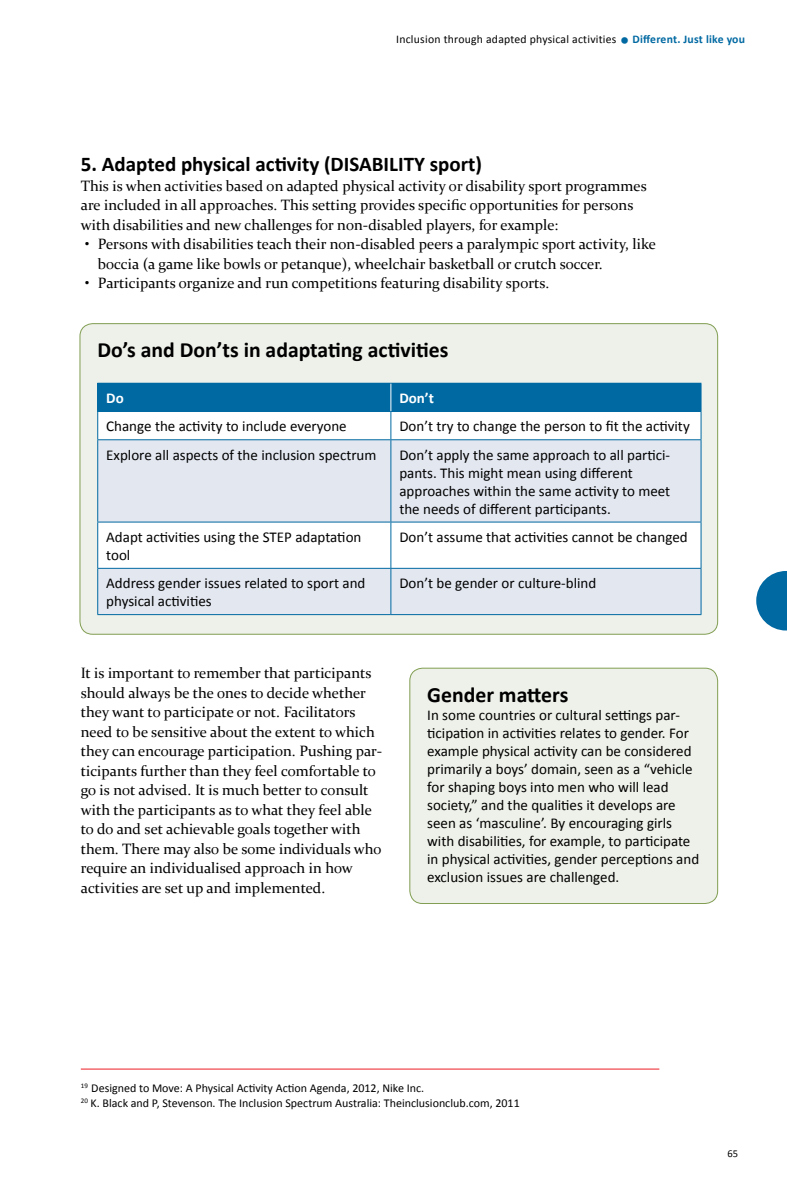
<style>
.page{position:relative;width:787px;height:1191px;background:#fff}
.page>*{position:absolute;margin:0;border:0;box-sizing:border-box;transform-origin:0 0}
.t1{font:700 21.75px "Calibri";color:#000}
.t2{font:700 21px "Calibri";color:#000}
.t3{font:15px/19.5px "Constantia";color:#000}
.t4{font:15px/18px "Calibri";color:#000}
.t5{font:700 15px "Calibri";color:#fff}
.t6{font:12px/15px "Calibri";color:#000}
.t7{font:11.7px "Calibri";letter-spacing:.02em;color:#000}
.t8{font:10.5px "Calibri";color:#000}
.s1{font-size:21px;color:#0069a2}
.s2{font-weight:700;color:#0069a2}
</style>
<div class="page">
<svg style="left:756px;top:571px;width:31px;height:59px"></svg>
<div style="left:80px;top:324px;width:637px;height:310px;background:#eef1e9;border-radius:13px"></div>
<div style="left:98px;top:383px;width:293px;height:28px;background:#0069a2"></div>
<div style="left:391px;top:383px;width:310px;height:28px;background:#0069a2"></div>
<div style="left:98px;top:412px;width:602px;height:27px;background:#fff"></div>
<svg style="left:98px;top:440px;width:602px;height:174px;fill:#e3e7f0"></svg>
<hr style="left:391px;top:411px;width:310px;height:1px;background:#0069a2">
<svg style="left:700px;top:412px;width:1px;height:27px"></svg>
<hr style="left:97px;top:440px;width:1px;height:81px;background:#0069a2">
<hr style="left:700px;top:522px;width:1px;height:46px;background:#0069a2">
<hr style="left:97px;top:521px;width:294px;height:1px;background:#0069a2">
<hr style="left:97px;top:522px;width:1px;height:46px;background:#0069a2">
<hr style="left:390px;top:522px;width:1px;height:46px;background:#0069a2">
<hr style="left:97px;top:411px;width:294px;height:1px;background:#0069a2">
<svg style="left:97px;top:383px;width:1px;height:56px"></svg>
<hr style="left:97px;top:439px;width:294px;height:1px;background:#0069a2">
<hr style="left:391px;top:439px;width:310px;height:1px;background:#0069a2">
<hr style="left:390px;top:440px;width:1px;height:81px;background:#0069a2">
<hr style="left:391px;top:521px;width:310px;height:1px;background:#0069a2">
<hr style="left:700px;top:440px;width:1px;height:81px;background:#0069a2">
<hr style="left:391px;top:568px;width:310px;height:1px;background:#0069a2">
<hr style="left:700px;top:569px;width:1px;height:45px;background:#0069a2">
<hr style="left:391px;top:614px;width:310px;height:1px;background:#0069a2">
<hr style="left:97px;top:568px;width:294px;height:1px;background:#0069a2">
<hr style="left:97px;top:569px;width:1px;height:45px;background:#0069a2">
<hr style="left:390px;top:569px;width:1px;height:45px;background:#0069a2">
<hr style="left:97px;top:614px;width:294px;height:1px;background:#0069a2">
<svg style="left:390px;top:383px;width:1px;height:56px"></svg>
<div style="left:410px;top:668px;width:307px;height:235px;background:#eef1e9;border-radius:13px"></div>
<div style="left:409px;top:668px;width:309px;height:236px;border:1px solid #819e52;border-radius:13px"></div>
<hr style="left:81px;top:1068px;width:578px;height:1px;background:#ed1d24">
<p class="t7" style="left:396px;top:32px;width:350px">Inclusion through adapted physical activities <span class="s1">•</span> <span class="s2">Different. Just like you</span></p>
<h2 class="t2" style="left:81px;top:151px;width:403px">5. Adapted physical activity (DISABILITY sport)</h2>
<p class="t3" style="left:81px;top:175px;width:567px">This is when activities based on adapted physical activity or disability sport programmes are included in all approaches. This setting provides specific opportunities for persons with disabilities and new challenges for non-disabled players, for example:</p>
<p class="t3" style="left:98px;top:233px;width:559px;text-indent:-13px">• Persons with disabilities teach their non-disabled peers a paralympic sport activity, like boccia (a game like bowls or petanque), wheelchair basketball or crutch soccer.</p>
<p class="t3" style="left:85px;top:272px;width:465px">• Participants organize and run competitions featuring disability sports.</p>
<h1 class="t1" style="left:97px;top:336px;width:352px">Do’s and Don’ts in adaptating activities</h1>
<p class="t5" style="left:106px;top:388px;width:19px">Do</p>
<p class="t5" style="left:399px;top:388px;width:36px">Don’t</p>
<p class="t4" style="left:106px;top:417px;width:242px">Change the activity to include everyone</p>
<p class="t4" style="left:399px;top:417px;width:292px">Don’t try to change the person to fit the activity</p>
<p class="t4" style="left:106px;top:445px;width:272px">Explore all aspects of the inclusion spectrum</p>
<p class="t4" style="left:399px;top:445px;width:272px">Don’t apply the same approach to all partici&shy;pants. This might mean using different approaches within the same activity to meet the needs of different participants.</p>
<p class="t4" style="left:106px;top:528px;width:257px">Adapt activities using the STEP adaptation tool</p>
<p class="t4" style="left:399px;top:528px;width:290px">Don’t assume that activities cannot be changed</p>
<p class="t4" style="left:106px;top:574px;width:261px">Address gender issues related to sport and physical activities</p>
<p class="t4" style="left:399px;top:574px;width:198px">Don’t be gender or culture-blind</p>
<p class="t3" style="left:81px;top:662px;width:303px">It is important to remember that participants should always be the ones to decide whether they want to participate or not. Facilitators need to be sensitive about the extent to which they can encourage participation. Pushing par&shy;ticipants further than they feel comfortable to go is not advised. It is much better to consult with the participants as to what they feel able to do and set achievable goals together with them. There may also be some individuals who require an individualised approach in how activities are set up and implemented.</p>
<h1 class="t1" style="left:427px;top:681px;width:143px">Gender matters</h1>
<p class="t4" style="left:427px;top:706px;width:273px">In some countries or cultural settings par&shy;ticipation in activities relates to gender. For example physical activity can be considered primarily a boys’ domain, seen as a “vehicle for shaping boys into men who will lead society,” and the qualities it develops are seen as ‘masculine’. By encouraging girls with disabilities, for example, to participate in physical activities, gender perceptions and exclusion issues are challenged.</p>
<p class="t6" style="left:81px;top:1081px;width:440px"><sup>19</sup> Designed to Move: A Physical Activity Action Agenda, 2012, Nike Inc.<br><sup>20</sup> K. Black and P, Stevenson. The Inclusion Spectrum Australia: Theinclusionclub.com, 2011</p>
<p class="t8" style="left:727px;top:1147px;width:12px">65</p>
</div>
